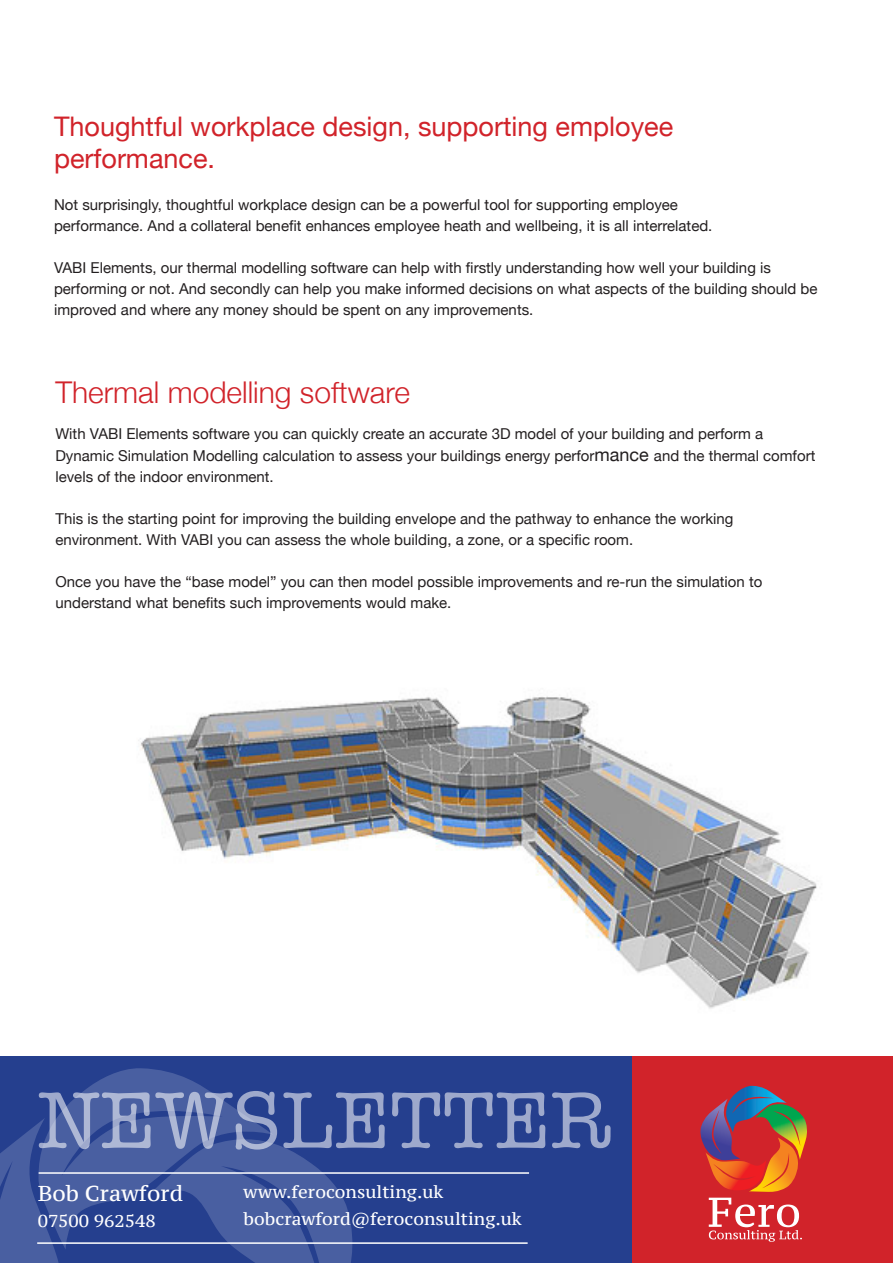
<style>
.page{position:relative;width:893px;height:1263px;background:#fff}
.page>*{position:absolute;margin:0;border:0;box-sizing:border-box;transform-origin:0 0}
.t1{font:300 30px "Helvetica Neue";color:#d1232a}
.t2{font:27px "Helvetica Neue";color:#d1232a}
.t3{font:21.45px "PT Serif Caption";color:#fff}
.t4{font:17.1px "PT Serif Caption";color:#fff}
.t5{font:15px/21px "Helvetica Neue";color:#231f20}
.s1{font-size:18px}
</style>
<div class="page">
<img style="left:138px;top:696px;width:679px;height:313px">
<div style="left:0;top:1057px;width:888px;height:206px;background:#253f8e"></div>
<div style="left:632px;top:1057px;width:261px;height:206px;background:#d1232a"></div>
<svg style="left:700px;top:1086px;width:107px;height:106px"></svg>
<svg style="left:709px;top:1198px;width:93px;height:44px"></svg>
<svg style="left:0;top:1068px;width:611px;height:195px"></svg>
<hr style="left:37px;top:1242px;width:491px;height:2px;background:#fff">
<hr style="left:39px;top:1172px;width:490px;height:2px;background:#fff">
<p class="t2" style="left:54px;top:107px;width:621px">Thoughtful workplace design, supporting employee</p>
<p class="t2" style="left:54px;top:139px;width:163px">performance.</p>
<p class="t5" style="left:54px;top:195px;width:625px">Not surprisingly, thoughtful workplace design can be a powerful tool for supporting employee</p>
<p class="t5" style="left:54px;top:216px;width:660px">performance. And a collateral benefit enhances employee heath and wellbeing, it is all interrelated.</p>
<p class="t5" style="left:54px;top:258px;width:718px">VABI Elements, our thermal modelling software can help with firstly understanding how well your building is</p>
<p class="t5" style="left:54px;top:279px;width:765px">performing or not. And secondly can help you make informed decisions on what aspects of the building should be improved and where any money should be spent on any improvements.</p>
<p class="t1" style="left:55px;top:368px;width:356px">Thermal modelling software</p>
<p class="t5" style="left:55px;top:424px;width:709px">With VABI Elements software you can quickly create an accurate 3D model of your building and perform a</p>
<p class="t5" style="left:55px;top:446px;width:761px">Dynamic Simulation Modelling calculation to assess your buildings energy perfor<span class="s1">mance</span> and the thermal comfort levels of the indoor environment.</p>
<p class="t5" style="left:55px;top:509px;width:679px">This is the starting point for improving the building envelope and the pathway to enhance the working</p>
<p class="t5" style="left:55px;top:530px;width:579px">environment. With VABI you can assess the whole building, a zone, or a specific room.</p>
<p class="t5" style="left:55px;top:572px;width:708px">Once you have the “base model” you can then model possible improvements and re-run the simulation to</p>
<p class="t5" style="left:55px;top:593px;width:397px">understand what benefits such improvements would make.</p>
<p class="t3" style="left:38px;top:1179px;width:147px">Bob Crawford</p>
<p class="t4" style="left:38px;top:1209px;width:119px">07500 962548</p>
<p class="t4" style="left:244px;top:1180px;width:201px">www.feroconsulting.uk</p>
<p class="t4" style="left:244px;top:1207px;width:280px">bobcrawford@feroconsulting.uk</p>
</div>
